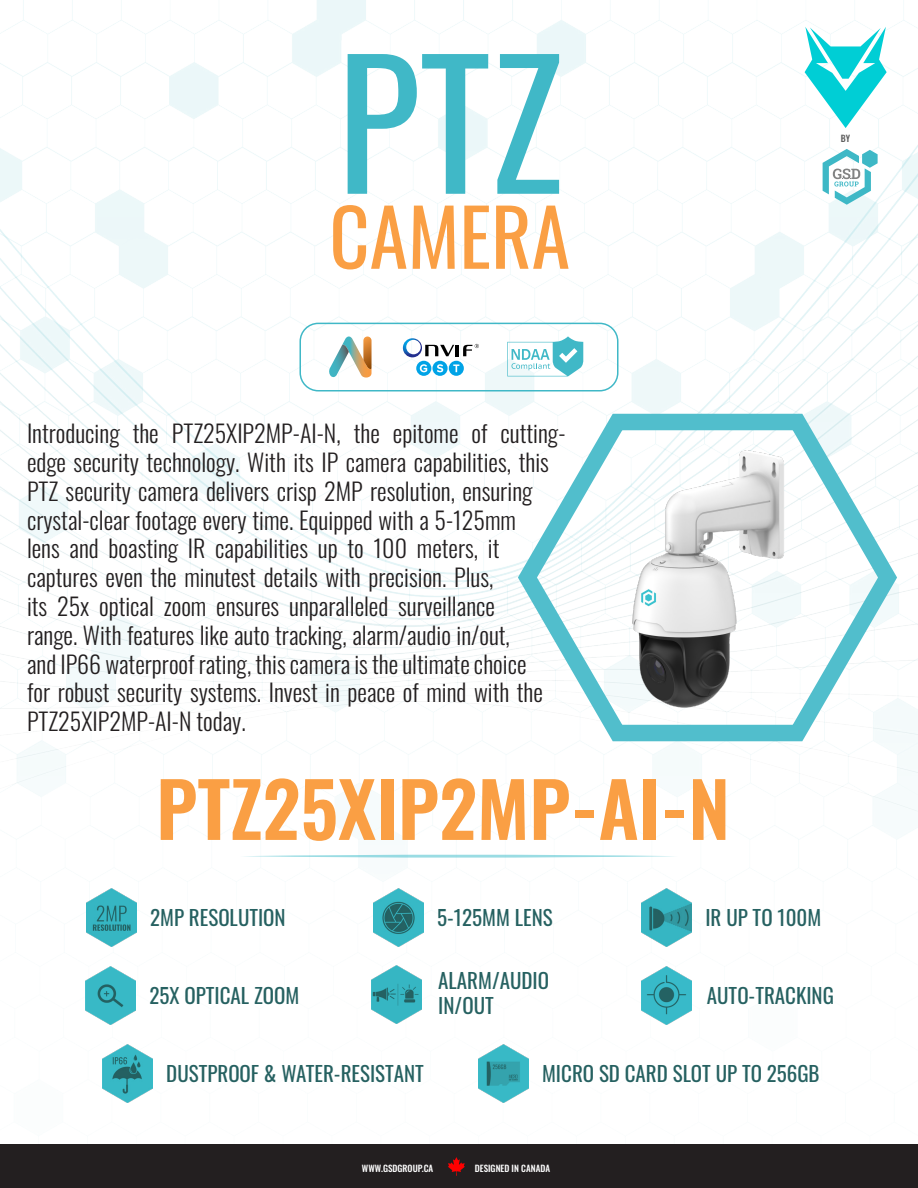
<style>
.page{position:relative;width:918px;height:1188px;background:#fff}
.page>*{position:absolute;margin:0;border:0;box-sizing:border-box;transform-origin:0 0}
.t1{font:172.5px "Oswald";color:#40b8c7}
.t2{font:78px "Oswald";color:#fa9f44}
.t3{font:600 75px "Oswald";color:#fa9f44}
.t4{font:300 24px/28.8px "Oswald";color:#231f20}
.t5{font:21px "Oswald";color:#266161}
.t6{font:500 9px "Oswald";color:#fff}
.t7{font:500 9px "Oswald";color:#5b5b5b}
</style>
<div class="page">
<img style="left:0;top:0;width:918px;height:1145px">
<div style="left:0;top:1145px;width:918px;height:43px;background:#231f20"></div>
<svg style="left:240px;top:854px;width:438px;height:4px"></svg>
<img style="left:86px;top:966px;width:50px;height:58px">
<img style="left:371px;top:966px;width:51px;height:57px">
<img style="left:641px;top:966px;width:51px;height:58px">
<img style="left:641px;top:888px;width:51px;height:58px">
<img style="left:86px;top:888px;width:50px;height:58px">
<img style="left:373px;top:888px;width:50px;height:58px">
<img style="left:478px;top:1044px;width:50px;height:58px">
<img style="left:102px;top:1044px;width:50px;height:58px">
<svg style="left:329px;top:337px;width:43px;height:41px"></svg>
<div style="left:299px;top:323px;width:320px;height:69px;border:2px solid #40b8c7;border-radius:18px"></div>
<svg style="left:403px;top:338px;width:76px;height:19px"></svg>
<svg style="left:432px;top:361px;width:16px;height:15px"></svg>
<svg style="left:437px;top:364px;width:6px;height:8px"></svg>
<svg style="left:416px;top:361px;width:15px;height:15px"></svg>
<svg style="left:420px;top:364px;width:7px;height:8px"></svg>
<svg style="left:449px;top:361px;width:15px;height:15px"></svg>
<svg style="left:453px;top:365px;width:6px;height:7px"></svg>
<svg style="left:507px;top:336px;width:76px;height:40px"></svg>
<svg style="left:448px;top:1157px;width:17px;height:19px"></svg>
<svg style="left:508px;top:399px;width:399px;height:351px"></svg>
<svg style="left:805px;top:27px;width:82px;height:101px"></svg>
<svg style="left:823px;top:149px;width:55px;height:56px"></svg>
<p class="t1" style="left:337px;top:-30px;width:227px">PTZ</p>
<p class="t2" style="left:329px;top:168px;width:242px">CAMERA</p>
<p class="t7" style="left:841px;top:134px;width:11px">BY</p>
<p class="t4" style="left:27px;top:416px;width:540px">Introducing the PTZ25XIP2MP-AI-N, the epitome of cutting&shy;edge security technology. With its IP camera capabilities, this PTZ security camera delivers crisp 2MP resolution, ensuring crystal-clear footage every time. Equipped with a 5-125mm<br>lens and boasting IR capabilities up to 100 meters, it captures even the minutest details with precision. Plus,<br>its 25x optical zoom ensures unparalleled surveillance<br>range. With features like auto tracking, alarm/audio in/out,<br>and IP66 waterproof rating, this camera is the ultimate choice<br>for robust security systems. Invest in peace of mind with the PTZ25XIP2MP-AI-N today.</p>
<p class="t3" style="left:156px;top:770px;width:575px">PTZ25XIP2MP-AI-N</p>
<p class="t5" style="left:150px;top:899px;width:137px">2MP RESOLUTION</p>
<p class="t5" style="left:437px;top:899px;width:117px">5-125MM LENS</p>
<p class="t5" style="left:705px;top:899px;width:117px">IR UP TO 100M</p>
<p class="t5" style="left:150px;top:977px;width:151px">25X OPTICAL ZOOM</p>
<p class="t5" style="left:438px;top:962px;width:112px">ALARM/AUDIO</p>
<p class="t5" style="left:438px;top:987px;width:57px">IN/OUT</p>
<p class="t5" style="left:707px;top:977px;width:129px">AUTO-TRACKING</p>
<p class="t5" style="left:166px;top:1055px;width:259px">DUSTPROOF &amp; WATER-RESISTANT</p>
<p class="t5" style="left:542px;top:1055px;width:279px">MICRO SD CARD SLOT UP TO 256GB</p>
<p class="t6" style="left:362px;top:1163px;width:73px">WWW.GSDGROUP.CA</p>
<p class="t6" style="left:475px;top:1163px;width:77px">DESIGNED IN CANADA</p>
</div>
